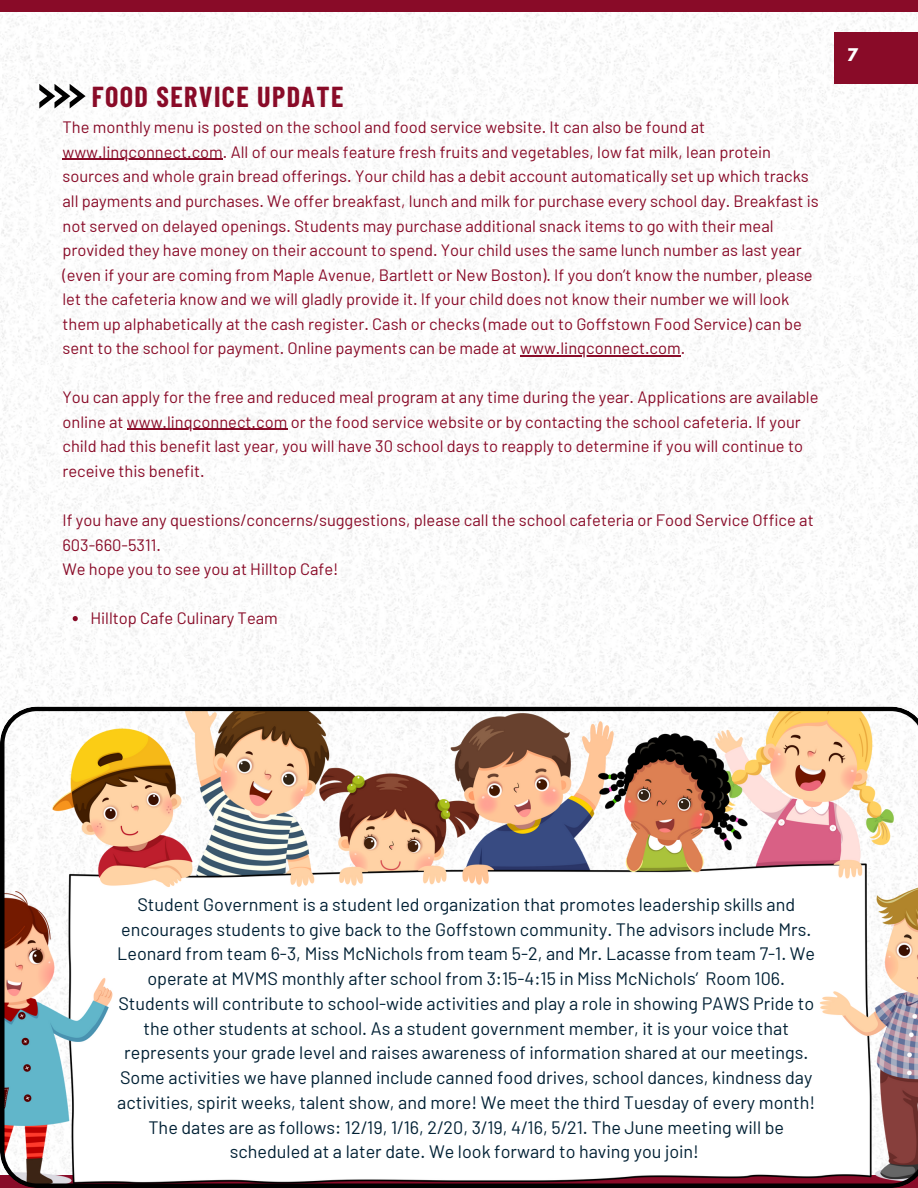
<style>
.page{position:relative;width:918px;height:1188px;background:#fff}
.page>*{position:absolute;margin:0;border:0;box-sizing:border-box;transform-origin:0 0}
.t1{font:700 28.2px "Barlow Condensed";letter-spacing:.05em;color:#890b28}
.t2{font:18px/24.8px "Barlow";color:#022135;text-align:center}
.t3{font:16.5px/24.6px "Barlow";color:#890b28}
.t4{font:700 15.45px "League Spartan";color:#fff}
</style>
<div class="page">
<img style="left:0;top:12px;width:918px;height:695px">
<div style="left:0;top:0;width:918px;height:12px;background:#890b28"></div>
<div style="left:834px;top:32px;width:84px;height:52px;background:#890b28"></div>
<svg style="left:39px;top:84px;width:46px;height:24px"></svg>
<svg style="left:0;top:707px;width:918px;height:481px"></svg>
<hr style="left:62px;top:159px;width:161px;height:1px;background:#890b28">
<hr style="left:520px;top:355px;width:161px;height:1px;background:#890b28">
<hr style="left:127px;top:429px;width:160px;height:1px;background:#890b28">
<svg style="left:73px;top:616px;width:5px;height:5px"></svg>
<p class="t1" style="left:92px;top:79px;width:253px">FOOD SERVICE UPDATE</p>
<p class="t3" style="left:62px;top:114px;width:758px">The monthly menu is posted on the school and food service website. It can also be found at www.linqconnect.com. All of our meals feature fresh fruits and vegetables, low fat milk, lean protein sources and whole grain bread offerings. Your child has a debit account automatically set up which tracks all payments and purchases. We offer breakfast, lunch and milk for purchase every school day. Breakfast is not served on delayed openings. Students may purchase additional snack items to go with their meal provided they have money on their account to spend. Your child uses the same lunch number as last year (even if your are coming from Maple Avenue, Bartlett or New Boston). If you don’t know the number, please let the cafeteria know and we will gladly provide it. If your child does not know their number we will look them up alphabetically at the cash register. Cash or checks (made out to Goffstown Food Service) can be sent to the school for payment. Online payments can be made at www.linqconnect.com.</p>
<p class="t3" style="left:62px;top:384px;width:758px">You can apply for the free and reduced meal program at any time during the year. Applications are available online at www.linqconnect.com or the food service website or by contacting the school cafeteria. If your child had this benefit last year, you will have 30 school days to reapply to determine if you will continue to receive this benefit.</p>
<p class="t3" style="left:62px;top:507px;width:753px">If you have any questions/concerns/suggestions, please call the school cafeteria or Food Service Office at<br>603-660-5311.</p>
<p class="t3" style="left:62px;top:556px;width:278px">We hope you to see you at Hilltop Cafe!</p>
<p class="t3" style="left:90px;top:605px;width:189px">Hilltop Cafe Culinary Team</p>
<p class="t4" style="left:847px;top:47px;width:12px">7</p>
<p class="t2" style="left:117px;top:891px;width:700px">Student Government is a student led organization that promotes leadership skills and encourages students to give back to the Goffstown community. The advisors include Mrs.<br>Leonard from team 6-3, Miss McNichols from team 5-2, and Mr. Lacasse from team 7-1. We operate at MVMS monthly after school from 3:15-4:15 in Miss McNichols’ Room 106.<br>Students will contribute to school-wide activities and play a role in showing PAWS Pride to the other students at school. As a student government member, it is your voice that represents your grade level and raises awareness of information shared at our meetings.<br>Some activities we have planned include canned food drives, school dances, kindness day activities, spirit weeks, talent show, and more! We meet the third Tuesday of every month!<br>The dates are as follows: 12/19, 1/16, 2/20, 3/19, 4/16, 5/21. The June meeting will be scheduled at a later date. We look forward to having you join!</p>
</div>
